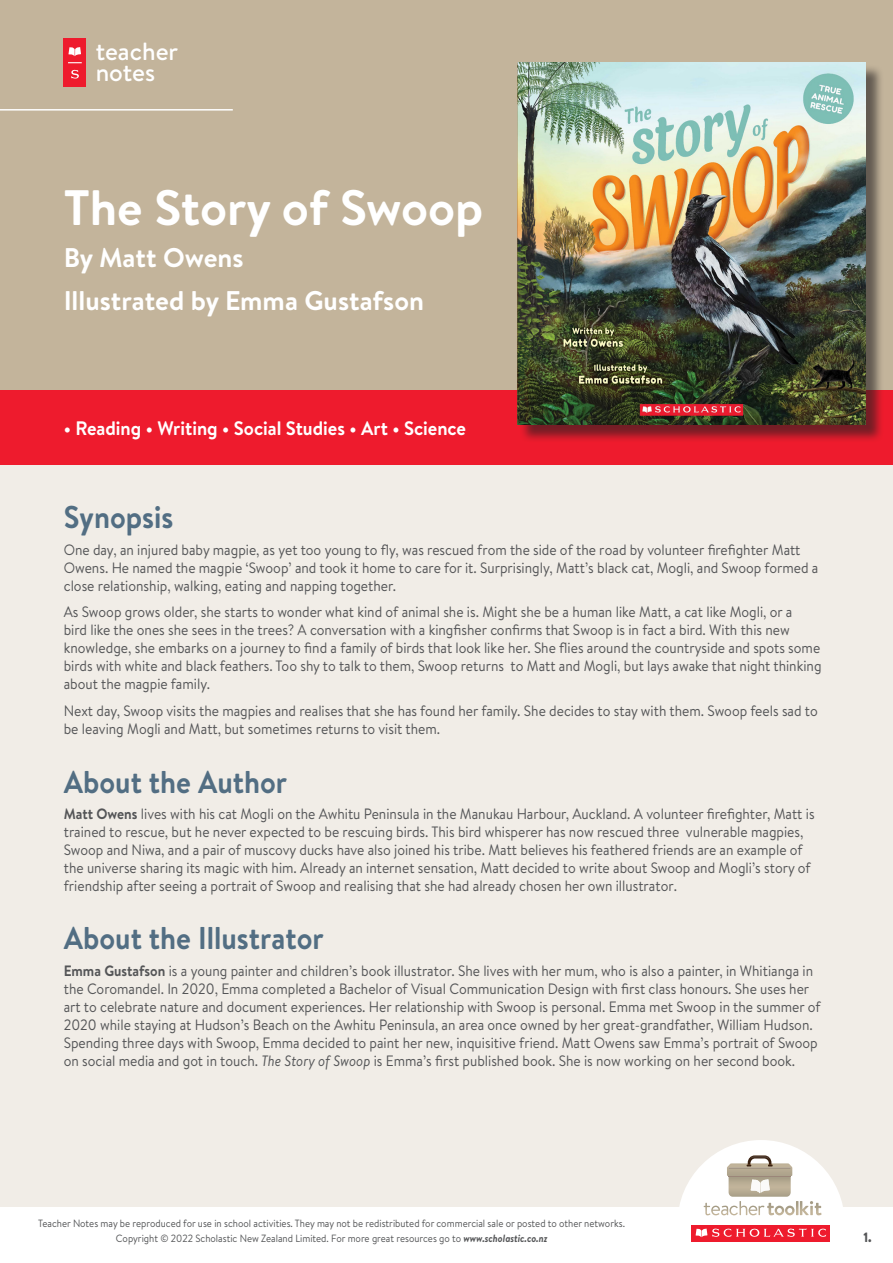
<style>
.page{position:relative;width:893px;height:1263px;background:#f1ede7}
.page>*{position:absolute;margin:0;border:0;box-sizing:border-box;transform-origin:0 0}
.t1{font:700 49.65px "Brandon Text";color:#fff}
.Body{font:700 31.5px "Brandon Text";color:#526e83;scale:.92 1}
.t2{font:700 27px "Brandon Text";color:#fff}
.t3{font:500 24.9px "Brandon Text";color:#fff}
.t4{font:700 19.5px "Brandon Text";color:#fff;scale:.95 1}
.Body-2{font:15px/18px "Brandon Text";color:#545557;scale:.92 1}
.t5{font:900 13.5px "Brandon Text";color:#545557;scale:.92 1}
.t6{font:10.5px "Brandon Text";color:#545557;scale:.92 1}
.s1{font-weight:700}
.s2{font-style:italic}
.s3{font-weight:700;font-style:italic}
</style>
<div class="page">
<div style="left:0;top:1207px;width:893px;height:56px;background:#fff"></div>
<svg style="left:679px;top:1140px;width:164px;height:102px"></svg>
<div style="left:0;top:0;width:893px;height:399px;background:#c3b49b"></div>
<div style="left:0;top:391px;width:893px;height:74px;background:#ee1b2d"></div>
<div style="left:64px;top:38px;width:22px;height:49px;background:#ee1b2d"></div>
<svg style="left:68px;top:47px;width:13px;height:9px"></svg>
<svg style="left:71px;top:70px;width:8px;height:9px"></svg>
<svg style="left:68px;top:62px;width:14px;height:1px"></svg>
<hr style="left:0;top:109px;width:233px;height:2px;background:#fff">
<div style="left:520px;top:64px;width:364px;height:379px;background:#231f20;opacity:.6"></div>
<img style="left:517px;top:62px;width:348px;height:363px">
<p class="t3" style="left:96px;top:34px;width:84px">teacher</p>
<p class="t3" style="left:96px;top:56px;width:61px">notes</p>
<p class="t1" style="left:64px;top:173px;width:421px">The Story of Swoop</p>
<p class="t2" style="left:64px;top:239px;width:181px">By Matt Owens</p>
<p class="t2" style="left:64px;top:282px;width:362px">Illustrated by Emma Gustafson</p>
<p class="t4" style="left:64px;top:414px;width:425px">• Reading • Writing • Social Studies • Art • Science</p>
<p class="Body" style="left:64px;top:496px;width:121px">Synopsis</p>
<p class="Body-2" style="left:64px;top:540px;width:822px">One day, an injured baby magpie, as yet too young to fly, was rescued from the side of the road by volunteer firefighter Matt<br>Owens. He named the magpie ‘Swoop’ and took it home to care for it. Surprisingly, Matt’s black cat, Mogli, and Swoop formed a close relationship, walking, eating and napping together.</p>
<p class="Body-2" style="left:64px;top:603px;width:825px">As Swoop grows older, she starts to wonder what kind of animal she is. Might she be a human like Matt, a cat like Mogli, or a<br>bird like the ones she sees in the trees? A conversation with a kingfisher confirms that Swoop is in fact a bird. With this new knowledge, she embarks on a journey to find a family of birds that look like her. She flies around the countryside and spots some birds with white and black feathers. Too shy to talk to them, Swoop returns to Matt and Mogli, but lays awake that night thinking about the magpie family.</p>
<p class="Body-2" style="left:64px;top:701px;width:821px">Next day, Swoop visits the magpies and realises that she has found her family. She decides to stay with them. Swoop feels sad to be leaving Mogli and Matt, but sometimes returns to visit them.</p>
<p class="Body" style="left:64px;top:760px;width:244px">About the Author</p>
<p class="Body-2" style="left:64px;top:804px;width:818px"><span class="s1">Matt Owens</span> lives with his cat Mogli on the Awhitu Peninsula in the Manukau Harbour, Auckland. A volunteer firefighter, Matt is trained to rescue, but he never expected to be rescuing birds. This bird whisperer has now rescued three vulnerable magpies, Swoop and Niwa, and a pair of muscovy ducks have also joined his tribe. Matt believes his feathered friends are an example of the universe sharing its magic with him. Already an internet sensation, Matt decided to write about Swoop and Mogli’s story of friendship after seeing a portrait of Swoop and realising that she had already chosen her own illustrator.</p>
<p class="Body" style="left:64px;top:916px;width:284px">About the Illustrator</p>
<p class="Body-2" style="left:64px;top:961px;width:824px"><span class="s1">Emma Gustafson</span> is a young painter and children’s book illustrator. She lives with her mum, who is also a painter, in Whitianga in the Coromandel. In 2020, Emma completed a Bachelor of Visual Communication Design with first class honours. She uses her art to celebrate nature and document experiences. Her relationship with Swoop is personal. Emma met Swoop in the summer of 2020 while staying at Hudson’s Beach on the Awhitu Peninsula, an area once owned by her great-grandfather, William Hudson.<br>Spending three days with Swoop, Emma decided to paint her new, inquisitive friend. Matt Owens saw Emma’s portrait of Swoop on social media and got in touch. <span class="s2">The Story of Swoop</span> is Emma’s first published book. She is now working on her second book.</p>
<p class="t6" style="left:38px;top:1216px;width:639px">Teacher Notes may be reproduced for use in school activities. They may not be redistributed for commercial sale or posted to other networks.</p>
<p class="t6" style="left:116px;top:1231px;width:471px">Copyright © 2022 Scholastic New Zealand Limited. For more great resources go to <span class="s3">www.scholastic.co.nz</span></p>
<p class="t5" style="left:863px;top:1227px;width:11px">1.</p>
</div>
